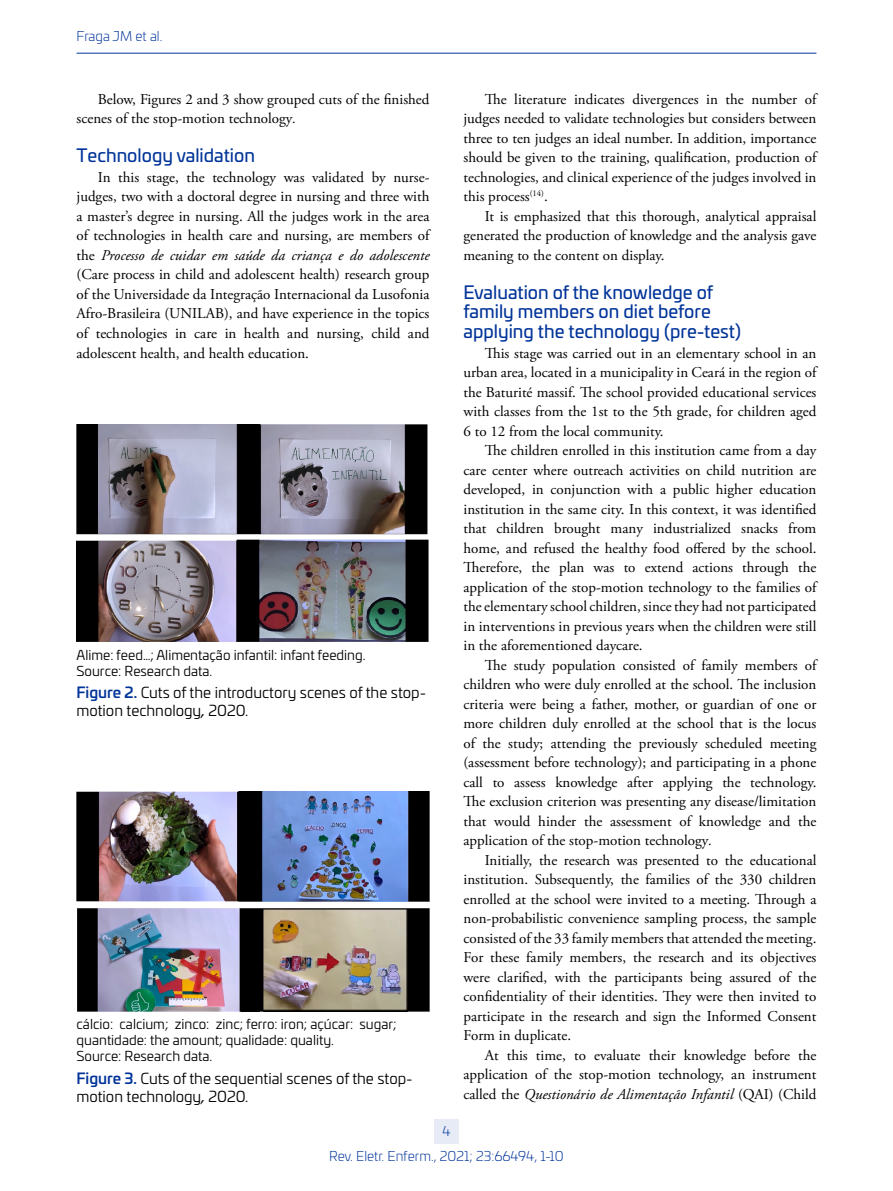
<style>
.page{position:relative;width:893px;height:1191px;background:#fff}
.page>*{position:absolute;margin:0;border:0;box-sizing:border-box;transform-origin:0 0}
.t1{font:18px/19.5px "Univia Pro";color:#039}
.t2{font:15px/19.5px "Adobe Garamond Pro";color:#000;text-align:justify}
.t3{font:15px/18px "Univia Pro";color:#000}
.t4{font:13.5px/16.2px "Univia Pro";color:#000}
.t5{font:300 13.5px "Univia Pro";color:#039}
.s1{font-style:italic}
.s2{font-weight:500;color:#039}
</style>
<div class="page">
<div style="left:434px;top:1118px;width:25px;height:25px;background:#e6ebf5"></div>
<hr style="left:77px;top:53px;width:739px;height:1px;background:#039">
<img style="left:77px;top:424px;width:352px;height:218px">
<img style="left:77px;top:791px;width:352px;height:220px">
<p class="t5" style="left:77px;top:26px;width:87px">Fraga JM et al.</p>
<p class="t2" style="left:77px;top:90px;width:354px;text-indent:21px">Below, Figures 2 and 3 show grouped cuts of the finished scenes of the stop-motion technology<span class="s1">.</span></p>
<p class="t1" style="left:77px;top:145px;width:180px">Technology validation</p>
<p class="t2" style="left:77px;top:168px;width:354px;text-indent:21px">In this stage, the technology was validated by nurse&shy;judges, two with a doctoral degree in nursing and three with a master’s degree in nursing. All the judges work in the area of technologies in health care and nursing, are members of the <span class="s1">Processo de cuidar em saúde da criança e do adolescente </span>(Care process in child and adolescent health) research group of the Universidade da Integração Internacional da Lusofonia Afro-Brasileira (UNILAB), and have experience in the topics of technologies in care in health and nursing, child and adolescent health, and health education.</p>
<p class="t4" style="left:77px;top:646px;width:291px">Alime: feed…; Alimentação infantil: infant feeding.<br>Source: Research data.</p>
<p class="t3" style="left:77px;top:683px;width:351px"><span class="s2">Figure 2.</span> Cuts of the introductory scenes of the stop&shy;motion technology<span class="s1">,</span> 2020.</p>
<p class="t4" style="left:77px;top:1015px;width:322px">cálcio: calcium; zinco: zinc; ferro: iron; açúcar: sugar; quantidade: the amount; qualidade: quality.<br>Source: Research data.</p>
<p class="t3" style="left:77px;top:1068px;width:338px"><span class="s2">Figure 3.</span> Cuts of the sequential scenes of the stop&shy;motion technology<span class="s1">,</span> 2020.</p>
<p class="t5" style="left:442px;top:1122px;width:10px">4</p>
<p class="t2" style="left:463px;top:90px;width:354px;text-indent:21px">The literature indicates divergences in the number of judges needed to validate technologies but considers between three to ten judges an ideal number. In addition, importance should be given to the training, qualification, production of technologies, and clinical experience of the judges involved in this process<sup>(14)</sup>.</p>
<p class="t2" style="left:463px;top:207px;width:354px;text-indent:21px">It is emphasized that this thorough, analytical appraisal generated the production of knowledge and the analysis gave meaning to the content on display.</p>
<p class="t1" style="left:463px;top:281px;width:279px">Evaluation of the knowledge of family members on diet before applying the technology (pre-test)</p>
<p class="t2" style="left:463px;top:343px;width:354px;text-indent:21px">This stage was carried out in an elementary school in an urban area, located in a municipality in Ceará in the region of the Baturité massif. The school provided educational services with classes from the 1st to the 5th grade, for children aged 6 to 12 from the local community.</p>
<p class="t2" style="left:463px;top:441px;width:354px;text-indent:21px">The children enrolled in this institution came from a day care center where outreach activities on child nutrition are developed, in conjunction with a public higher education institution in the same city. In this context, it was identified that children brought many industrialized snacks from home, and refused the healthy food offered by the school.<br>Therefore, the plan was to extend actions through the application of the stop-motion technology to the families of the elementary school children, since they had not participated in interventions in previous years when the children were still in the aforementioned daycare.</p>
<p class="t2" style="left:463px;top:655px;width:354px;text-indent:21px">The study population consisted of family members of children who were duly enrolled at the school. The inclusion criteria were being a father, mother, or guardian of one or more children duly enrolled at the school that is the locus of the study; attending the previously scheduled meeting (assessment before technology); and participating in a phone call to assess knowledge after applying the technology.<br>The exclusion criterion was presenting any disease/limitation that would hinder the assessment of knowledge and the application of the stop-motion technology<span class="s1">.</span></p>
<p class="t2" style="left:463px;top:850px;width:354px;text-indent:21px">Initially, the research was presented to the educational institution. Subsequently, the families of the 330 children enrolled at the school were invited to a meeting. Through a non-probabilistic convenience sampling process, the sample consisted of the 33 family members that attended the meeting.<br>For these family members, the research and its objectives were clarified, with the participants being assured of the confidentiality of their identities. They were then invited to participate in the research and sign the Informed Consent Form in duplicate.</p>
<p class="t2" style="left:463px;top:1045px;width:354px;text-indent:21px">At this time, to evaluate their knowledge before the application of the stop-motion technology, an instrument called the <span class="s1">Questionário de Alimentação Infantil</span> (QAI) (Child</p>
<p class="t5" style="left:329px;top:1146px;width:236px">Rev. Eletr. Enferm., 2021; 23:66494, 1-10</p>
</div>
